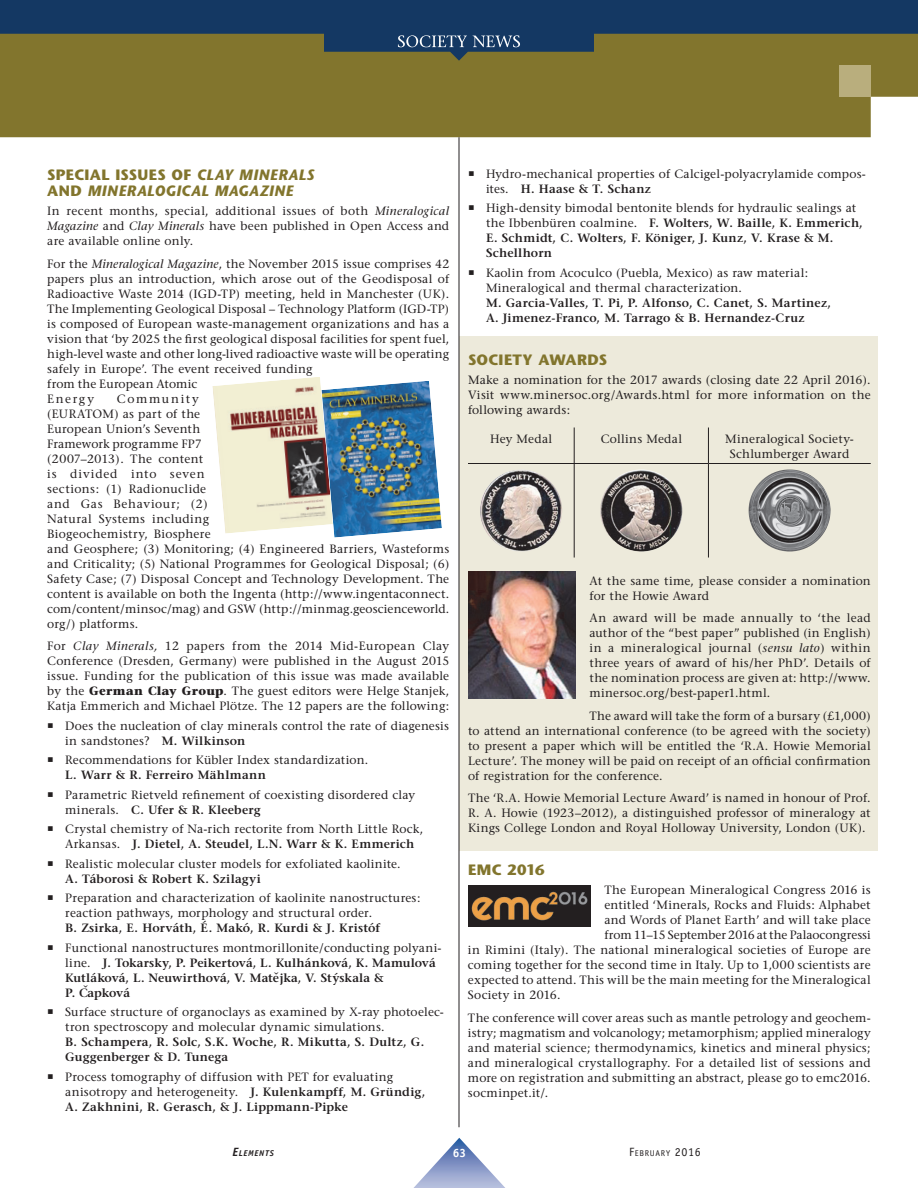
<style>
.page{position:relative;width:918px;height:1188px;background:#fff}
.page>*{position:absolute;margin:0;border:0;box-sizing:border-box;transform-origin:0 0}
.t1{font:italic 700 15px/15.8px "Stone Sans";letter-spacing:.02em;color:#82752d}
.t2{font:700 15px "Stone Sans";letter-spacing:.015em;color:#82752d}
.t3{font:12px/15px "Stone Serif";letter-spacing:.015em;color:#231f20}
.t4{font:600 12px/15px "Stone Serif";letter-spacing:.015em;color:#231f20}
.t5{font:12px "Stone Serif";letter-spacing:-.005em;color:#231f20}
.t6{font:700 12px "Officina Sans";color:#fff}
.t7{font:8.4px "Officina Sans";letter-spacing:.08em;color:#231f20}
.t8{font:italic 700 8.4px "Officina Sans";letter-spacing:.08em;color:#231f20}
.s1{font-style:normal}
.s2{font-style:italic}
.s3{font-weight:700}
.s4{font-weight:600}
.s5{font-weight:400}
.s6{font-size:12px}
</style>
<div class="page">
<div style="left:459px;top:337px;width:418px;height:514px;background:#edeadb"></div>
<div style="left:0;top:61px;width:918px;height:76px;background:#82752d"></div>
<div style="left:839px;top:65px;width:32px;height:32px;background:#b9ae7d"></div>
<hr style="left:574px;top:428px;width:1px;height:35px;background:#231f20">
<hr style="left:708px;top:428px;width:1px;height:35px;background:#231f20">
<hr style="left:468px;top:463px;width:240px;height:1px;background:#231f20">
<hr style="left:574px;top:464px;width:1px;height:94px;background:#231f20">
<hr style="left:708px;top:463px;width:163px;height:1px;background:#231f20">
<hr style="left:708px;top:464px;width:1px;height:94px;background:#231f20">
<img style="left:480px;top:470px;width:82px;height:82px;border-radius:50%">
<img style="left:600px;top:470px;width:82px;height:82px;border-radius:50%">
<img style="left:749px;top:470px;width:82px;height:82px;border-radius:50%">
<img style="left:468px;top:571px;width:108px;height:127px">
<img style="left:468px;top:885px;width:123px;height:42px">
<hr style="left:459px;top:137px;width:1px;height:990px;background:#231f20">
<img style="left:212px;top:377px;width:109px;height:156px">
<img style="left:321px;top:381px;width:121px;height:157px">
<svg style="left:0;top:0;width:918px;height:61px;background:#3c4e4f"></svg>
<svg style="left:398px;top:35px;width:122px;height:12px"></svg>
<svg style="left:413px;top:1138px;width:92px;height:50px"></svg>
<p class="t1" style="left:47px;top:168px;width:268px"><span class="s1">SPECIAL ISSUES OF</span> CLAY MINERALS<br><span class="s1">AND</span> MINERALOGICAL MAGAZINE</p>
<p class="t3" style="left:47px;top:205px;width:403px;text-align:justify">In recent months, special, additional issues of both <span class="s2">Mineralogical Magazine</span> and <span class="s2">Clay Minerals</span> have been published in Open Access and are available online only.</p>
<p class="t3" style="left:47px;top:257px;width:404px">For the <span class="s2">Mineralogical Magazine</span>, the November 2015 issue comprises 42 papers plus an introduction, which arose out of the Geodisposal of Radioactive Waste 2014 (IGD-TP) meeting, held in Manchester (UK).<br>The Implementing Geological Disposal – Technology Platform (IGD-TP) is composed of European waste-management organizations and has a vision that ‘by 2025 the first geological disposal facilities for spent fuel, high-level waste and other long-lived radioactive waste will be operating safely in Europe’. The event received funding<br>from the European Atomic<br>Energy</p>
<p class="t3" style="left:47px;top:392px;width:404px;text-indent:70px">Community<br>(EURATOM) as part of the<br>European Union’s Seventh<br>Framework programme FP7<br>(2007–2013). The content<br>is divided into seven<br>sections: (1) Radionuclide<br>and Gas Behaviour; (2)<br>Natural Systems including<br>Biogeochemistry, Biosphere<br>and Geosphere; (3) Monitoring; (4) Engineered Barriers, Wasteforms and Criticality; (5) National Programmes for Geological Disposal; (6)<br>Safety Case; (7) Disposal Concept and Technology Development. The content is available on both the Ingenta (http://www.ingentaconnect. com/content/minsoc/mag) and GSW (http://minmag.geoscienceworld. org/) platforms.</p>
<p class="t3" style="left:47px;top:640px;width:403px;text-align:justify">For <span class="s2">Clay Minerals,</span> 12 papers from the 2014 Mid-European Clay Conference (Dresden, Germany) were published in the August 2015 issue. Funding for the publication of this issue was made available by the <span class="s3">German Clay Group</span>. The guest editors were Helge Stanjek, Katja Emmerich and Michael Plötze. The 12 papers are the following:</p>
<p class="t3" style="left:65px;top:719px;width:385px">Does the nucleation of clay minerals control the rate of diagenesis in sandstones? <span class="s4">M. Wilkinson</span></p>
<p class="t3" style="left:65px;top:754px;width:304px">Recommendations for Kübler Index standardization.</p>
<p class="t4" style="left:65px;top:769px;width:202px">L. Warr &amp; R. Ferreiro Mählmann</p>
<p class="t3" style="left:65px;top:788px;width:352px">Parametric Rietveld refinement of coexisting disordered clay minerals. <span class="s4">C. Ufer &amp; R. Kleeberg</span></p>
<p class="t3" style="left:65px;top:823px;width:360px">Crystal chemistry of Na-rich rectorite from North Little Rock,<br>Arkansas. <span class="s4">J. Dietel, A. Steudel, L.N. Warr &amp; K. Emmerich</span></p>
<p class="t3" style="left:65px;top:857px;width:337px">Realistic molecular cluster models for exfoliated kaolinite.</p>
<p class="t4" style="left:65px;top:872px;width:197px">A. Táborosi &amp; Robert K. Szilagyi</p>
<p class="t3" style="left:65px;top:892px;width:357px">Preparation and characterization of kaolinite nanostructures: reaction pathways, morphology and structural order.</p>
<p class="t4" style="left:65px;top:922px;width:316px">B. Zsirka, E. Horváth, É. Makó, R. Kurdi &amp; J. Kristóf</p>
<p class="t4" style="left:65px;top:941px;width:378px"><span class="s5">Functional nanostructures montmorillonite/conducting polyani&shy;line.</span> J. Tokarsky, P. Peikertová, L. Kulhánková, K. Mamulová Kutláková, L. Neuwirthová, V. Mateˇjka, V. Stýskala &amp;<br>P. Cˇapková</p>
<p class="t3" style="left:65px;top:1006px;width:380px">Surface structure of organoclays as examined by X-ray photoelec&shy;tron spectroscopy and molecular dynamic simulations.</p>
<p class="t4" style="left:65px;top:1036px;width:360px">B. Schampera, R. Solc, S.K. Woche, R. Mikutta, S. Dultz, G.<br>Guggenberger &amp; D. Tunega</p>
<p class="t3" style="left:65px;top:1070px;width:362px">Process tomography of diffusion with PET for evaluating anisotropy and heterogeneity. <span class="s4">J. Kulenkampff, M. Gründig,<br>A. Zakhnini, R. Gerasch, &amp; J. Lippmann-Pipke</span></p>
<p class="t3" style="left:486px;top:167px;width:381px">Hydro-mechanical properties of Calcigel-polyacrylamide compos&shy;ites. <span class="s4">H. Haase &amp; T. Schanz</span></p>
<p class="t4" style="left:486px;top:202px;width:378px"><span class="s5">High-density bimodal bentonite blends for hydraulic sealings at the Ibbenbüren coalmine.</span> F. Wolters, W. Baille, K. Emmerich, E. Schmidt, C. Wolters, F. Königer, J. Kunz, V. Krase &amp; M.<br>Schellhorn</p>
<p class="t3" style="left:486px;top:266px;width:324px">Kaolin from Acoculco (Puebla, Mexico) as raw material:<br>Mineralogical and thermal characterization.</p>
<p class="t4" style="left:486px;top:296px;width:346px">M. Garcia-Valles, T. Pi, P. Alfonso, C. Canet, S. Martinez,<br>A. Jimenez-Franco, M. Tarrago &amp; B. Hernandez-Cruz</p>
<p class="t2" style="left:468px;top:353px;width:141px">SOCIETY AWARDS</p>
<p class="t3" style="left:468px;top:373px;width:404px;text-align:justify">Make a nomination for the 2017 awards (closing date 22 April 2016).<br>Visit www.minersoc.org/Awards.html for more information on the following awards:</p>
<p class="t3" style="left:490px;top:432px;width:64px">Hey Medal</p>
<p class="t3" style="left:601px;top:432px;width:83px">Collins Medal</p>
<p class="t3" style="left:725px;top:432px;width:130px;text-align:center">Mineralogical Society-<br>Schlumberger Award</p>
<p class="t3" style="left:590px;top:574px;width:283px">At the same time, please consider a nomination for the Howie Award</p>
<p class="t3" style="left:590px;top:611px;width:283px;text-align:justify">An award will be made annually to ‘the lead author of the “best paper” published (in English) in a mineralogical journal (<span class="s2">sensu lato</span>) within three years of award of his/her PhD’. Details of the nomination process are given at: http://www. minersoc.org/best-paper1.html.</p>
<p class="t3" style="left:468px;top:709px;width:404px;text-align:justify;text-indent:122px">The award will take the form of a bursary (£1,000) to attend an international conference (to be agreed with the society) to present a paper which will be entitled the ‘R.A. Howie Memorial Lecture’. The money will be paid on receipt of an official confirmation of registration for the conference.</p>
<p class="t3" style="left:468px;top:791px;width:404px;text-align:justify">The ‘R.A. Howie Memorial Lecture Award’ is named in honour of Prof.<br>R. A. Howie (1923–2012), a distinguished professor of mineralogy at Kings College London and Royal Holloway University, London (UK).</p>
<p class="t2" style="left:468px;top:864px;width:78px">EMC 2016</p>
<p class="t3" style="left:605px;top:884px;width:268px">The European Mineralogical Congress 2016 is</p>
<p class="t3" style="left:604px;top:899px;width:268px">entitled ‘Minerals, Rocks and Fluids: Alphabet</p>
<p class="t3" style="left:604px;top:914px;width:268px">and Words of Planet Earth’ and will take place</p>
<p class="t5" style="left:604px;top:930px;width:268px">from 11–15 September 2016 at the Palaocongressi</p>
<p class="t3" style="left:468px;top:944px;width:404px">in Rimini (Italy). The national mineralogical societies of Europe are</p>
<p class="t3" style="left:468px;top:959px;width:404px">coming together for the second time in Italy. Up to 1,000 scientists are</p>
<p class="t3" style="left:468px;top:974px;width:404px">expected to attend. This will be the main meeting for the Mineralogical</p>
<p class="t3" style="left:468px;top:989px;width:94px">Society in 2016.</p>
<p class="t3" style="left:468px;top:1011px;width:404px;text-align:justify">The conference will cover areas such as mantle petrology and geochem&shy;istry; magmatism and volcanology; metamorphism; applied mineralogy and material science; thermodynamics, kinetics and mineral physics; and mineralogical crystallography. For a detailed list of sessions and more on registration and submitting an abstract, please go to emc2016. socminpet.it/.</p>
<p class="t8" style="left:232px;top:1150px;width:43px"><span class="s6">E</span>LEMENTS</p>
<p class="t6" style="left:453px;top:1149px;width:15px">63</p>
<p class="t7" style="left:629px;top:1150px;width:73px"><span class="s6">F</span>EBRUARY <span class="s6">2016</span></p>
</div>
